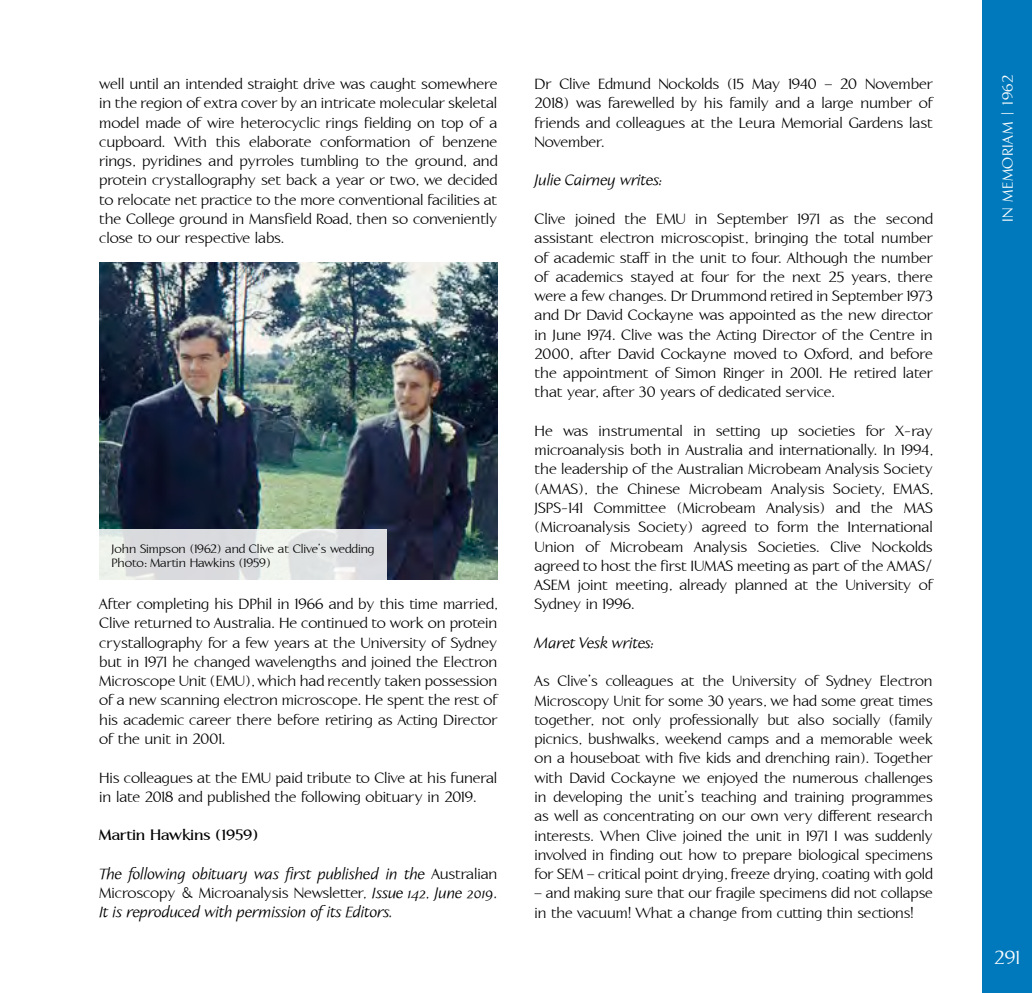
<style>
.page{position:relative;width:1032px;height:993px;background:#fff}
.page>*{position:absolute;margin:0;border:0;box-sizing:border-box;transform-origin:0 0}
.t1{font:24.5px "Aperto";color:#fff}
.Body_Justified{font:19.25px/19.2px "Aperto";letter-spacing:-.005em;color:#000;text-align:justify}
.Body_Justified-2{font:italic 19.25px/19.2px "Aperto";letter-spacing:-.005em;color:#000;text-align:justify}
.Body_Justified-3{font:700 19.25px "Aperto";letter-spacing:-.005em;color:#000}
.Page_Info_R{font:19.25px "Aperto";letter-spacing:.025em;color:#fff}
.t2{font:15.75px/14px "Aperto";letter-spacing:-.005em;color:#000}
.s1{font-style:normal}
</style>
<div class="page">
<div style="left:982px;top:0;width:50px;height:992px;background:#0079bc"></div>
<img style="left:99px;top:262px;width:398px;height:317px">
<svg style="left:99px;top:529px;width:288px;height:50px;fill:#dbdde1"></svg>
<p class="Body_Justified" style="left:99px;top:75px;width:400px">well until an intended straight drive was caught somewhere in the region of extra cover by an intricate molecular skeletal model made of wire heterocyclic rings fielding on top of a cupboard. With this elaborate conformation of benzene rings, pyridines and pyrroles tumbling to the ground, and protein crystallography set back a year or two, we decided to relocate net practice to the more conventional facilities at the College ground in Mansfield Road, then so conveniently close to our respective labs.</p>
<p class="t2" style="left:112px;top:542px;width:264px">John Simpson (1962) and Clive at Clive’s wedding<br>Photo: Martin Hawkins (1959)</p>
<p class="Body_Justified" style="left:99px;top:594px;width:400px">After completing his DPhil in 1966 and by this time married, Clive returned to Australia. He continued to work on protein crystallography for a few years at the University of Sydney but in 1971 he changed wavelengths and joined the Electron Microscope Unit (EMU), which had recently taken possession of a new scanning electron microscope. He spent the rest of his academic career there before retiring as Acting Director of the unit in 2001.</p>
<p class="Body_Justified" style="left:99px;top:768px;width:400px">His colleagues at the EMU paid tribute to Clive at his funeral in late 2018 and published the following obituary in 2019.</p>
<p class="Body_Justified-3" style="left:99px;top:822px;width:161px">Martin Hawkins (1959)</p>
<p class="Body_Justified-2" style="left:99px;top:864px;width:400px">The following obituary was first published in the <span class="s1">Australian Microscopy &amp; Microanalysis Newsletter</span>, Issue 142, June 2019.<br>It is reproduced with permission of its Editors.</p>
<p class="Body_Justified" style="left:535px;top:75px;width:400px">Dr Clive Edmund Nockolds (15 May 1940 – 20 November 2018) was farewelled by his family and a large number of friends and colleagues at the Leura Memorial Gardens last November.</p>
<p class="Body_Justified-2" style="left:535px;top:171px;width:129px">Julie Cairney writes:</p>
<p class="Body_Justified" style="left:535px;top:209px;width:400px">Clive joined the EMU in September 1971 as the second assistant electron microscopist, bringing the total number of academic staff in the unit to four. Although the number of academics stayed at four for the next 25 years, there were a few changes. Dr Drummond retired in September 1973 and Dr David Cockayne was appointed as the new director in June 1974. Clive was the Acting Director of the Centre in 2000, after David Cockayne moved to Oxford, and before the appointment of Simon Ringer in 2001. He retired later that year, after 30 years of dedicated service.</p>
<p class="Body_Justified" style="left:535px;top:421px;width:400px">He was instrumental in setting up societies for X-ray microanalysis both in Australia and internationally. In 1994, the leadership of the Australian Microbeam Analysis Society (AMAS), the Chinese Microbeam Analysis Society, EMAS, JSPS-141 Committee (Microbeam Analysis) and the MAS (Microanalysis Society) agreed to form the International Union of Microbeam Analysis Societies. Clive Nockolds agreed to host the first IUMAS meeting as part of the AMAS/ ASEM joint meeting, already planned at the University of Sydney in 1996.</p>
<p class="Body_Justified-2" style="left:535px;top:633px;width:121px">Maret Vesk writes:</p>
<p class="Body_Justified" style="left:535px;top:671px;width:400px">As Clive’s colleagues at the University of Sydney Electron Microscopy Unit for some 30 years, we had some great times together, not only professionally but also socially (family picnics, bushwalks, weekend camps and a memorable week on a houseboat with five kids and drenching rain). Together with David Cockayne we enjoyed the numerous challenges in developing the unit’s teaching and training programmes as well as concentrating on our own very different research interests. When Clive joined the unit in 1971 I was suddenly involved in finding out how to prepare biological specimens for SEM – critical point drying, freeze drying, coating with gold</p>
<p class="Body_Justified" style="left:535px;top:883px;width:400px">– and making sure that our fragile specimens did not collapse in the vacuum! What a change from cutting thin sections!</p>
<p class="Page_Info_R" style="left:999px;top:222px;width:148px;rotate:-90deg">In Memoriam | 1962</p>
<p class="t1" style="left:994px;top:946px;width:27px">291</p>
</div>
